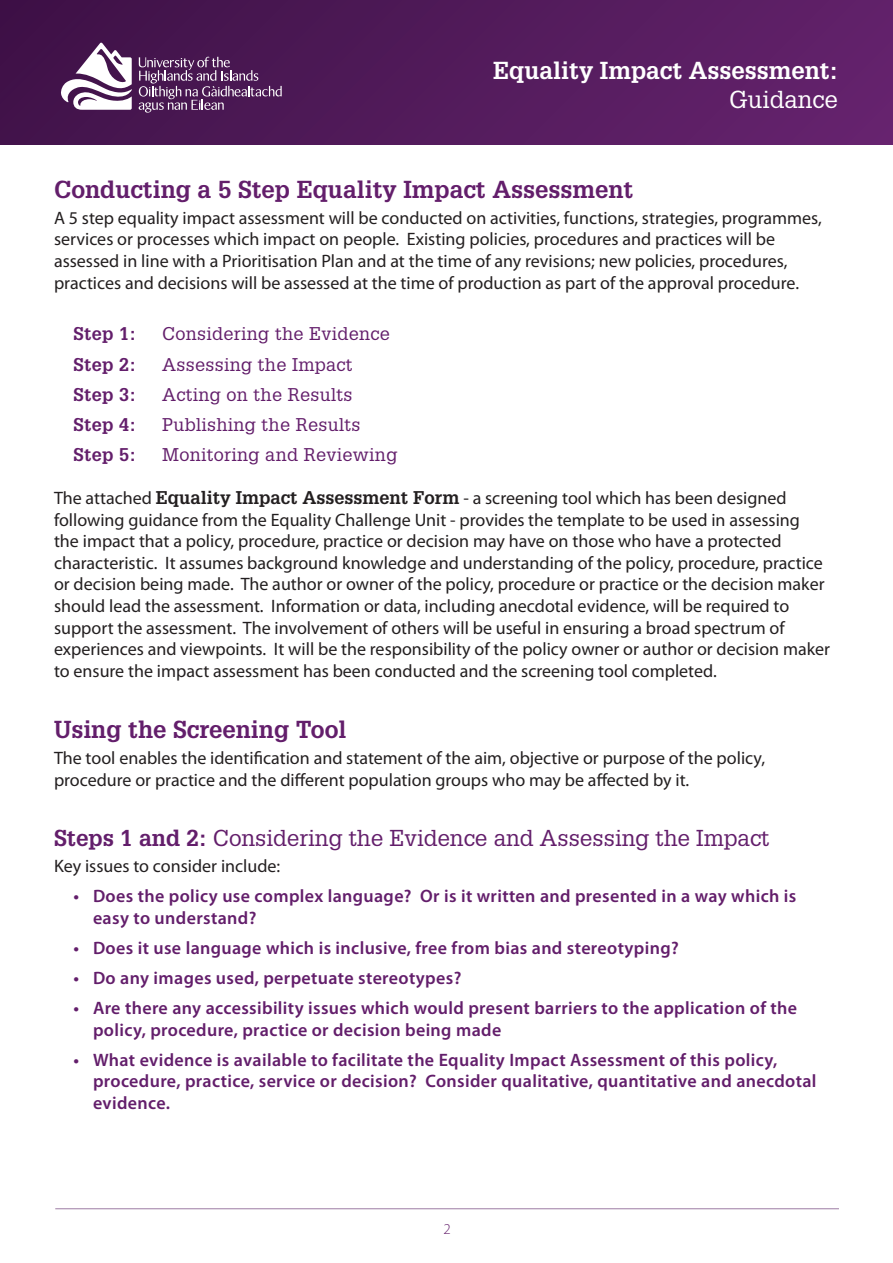
<style>
.page{position:relative;width:893px;height:1263px;background:#fff}
.page>*{position:absolute;margin:0;border:0;box-sizing:border-box;transform-origin:0 0}
.t1{font:700 24px "Glypha LT";color:#631e6b}
.t2{font:700 24px "Glypha LT";color:#fff}
.t3{font:24px "Glypha";color:#fff}
.t4{font:22.5px "Glypha";color:#631e6b}
.t5{font:18px/21.6px "Myriad Pro";color:#231f20}
.t6{font:600 18px/21.6px "Myriad Pro";letter-spacing:.02em;color:#631e6b}
.t7{font:18px "Glypha";letter-spacing:.02em;color:#631e6b}
.t8{font:700 18px "Glypha LT";letter-spacing:.02em;color:#631e6b}
.t9{font:300 15px "Myriad Pro";color:#631e6b}
.s1{font-family:"Glypha LT";font-weight:700}
</style>
<div class="page">
<div style="left:0;top:0;width:893px;height:145px;background:linear-gradient(to right,#3f1248,#64236d)"></div>
<svg style="left:61px;top:43px;width:71px;height:67px"></svg>
<svg style="left:139px;top:57px;width:143px;height:56px;background:#663d6e"></svg>
<hr style="left:55px;top:1208px;width:784px;height:1px;background:#9d7ca3">
<p class="t2" style="left:493px;top:56px;width:346px">Equality Impact Assessment:</p>
<p class="t3" style="left:729px;top:85px;width:110px">Guidance</p>
<p class="t1" style="left:54px;top:175px;width:581px">Conducting a 5 Step Equality Impact Assessment</p>
<p class="t5" style="left:54px;top:207px;width:769px">A 5 step equality impact assessment will be conducted on activities, functions, strategies, programmes, services or processes which impact on people. Existing policies, procedures and practices will be assessed in line with a Prioritisation Plan and at the time of any revisions; new policies, procedures, practices and decisions will be assessed at the time of production as part of the approval procedure.</p>
<p class="t8" style="left:74px;top:323px;width:64px">Step 1:</p>
<p class="t7" style="left:162px;top:323px;width:229px">Considering the Evidence</p>
<p class="t8" style="left:74px;top:353px;width:64px">Step 2:</p>
<p class="t7" style="left:162px;top:353px;width:192px">Assessing the Impact</p>
<p class="t8" style="left:74px;top:383px;width:64px">Step 3:</p>
<p class="t7" style="left:162px;top:383px;width:192px">Acting on the Results</p>
<p class="t8" style="left:74px;top:413px;width:64px">Step 4:</p>
<p class="t7" style="left:162px;top:413px;width:200px">Publishing the Results</p>
<p class="t8" style="left:74px;top:443px;width:64px">Step 5:</p>
<p class="t7" style="left:162px;top:443px;width:237px">Monitoring and Reviewing</p>
<p class="t5" style="left:54px;top:487px;width:778px">The attached <span class="s1">Equality Impact Assessment Form</span> - a screening tool which has been designed following guidance from the Equality Challenge Unit - provides the template to be used in assessing<br>the impact that a policy, procedure, practice or decision may have on those who have a protected characteristic. It assumes background knowledge and understanding of the policy, procedure, practice or decision being made. The author or owner of the policy, procedure or practice or the decision maker should lead the assessment. Information or data, including anecdotal evidence, will be required to support the assessment. The involvement of others will be useful in ensuring a broad spectrum of experiences and viewpoints. It will be the responsibility of the policy owner or author or decision maker to ensure the impact assessment has been conducted and the screening tool completed.</p>
<p class="t1" style="left:54px;top:715px;width:294px">Using the Screening Tool</p>
<p class="t5" style="left:54px;top:747px;width:713px">The tool enables the identification and statement of the aim, objective or purpose of the policy, procedure or practice and the different population groups who may be affected by it.</p>
<p class="t4" style="left:54px;top:824px;width:717px"><span class="s1">Steps 1 and 2:</span> Considering the Evidence and Assessing the Impact</p>
<p class="t5" style="left:54px;top:855px;width:228px">Key issues to consider include:</p>
<p class="t6" style="left:93px;top:885px;width:705px;text-indent:-20px">• Does the policy use complex language? Or is it written and presented in a way which is easy to understand?</p>
<p class="t6" style="left:74px;top:936px;width:607px">• Does it use language which is inclusive, free from bias and stereotyping?</p>
<p class="t6" style="left:74px;top:966px;width:389px">• Do any images used, perpetuate stereotypes?</p>
<p class="t6" style="left:93px;top:997px;width:706px;text-indent:-20px">• Are there any accessibility issues which would present barriers to the application of the policy, procedure, practice or decision being made</p>
<p class="t6" style="left:93px;top:1048px;width:725px;text-indent:-20px">• What evidence is available to facilitate the Equality Impact Assessment of this policy, procedure, practice, service or decision? Consider qualitative, quantitative and anecdotal evidence.</p>
<p class="t9" style="left:444px;top:1220px;width:9px">2</p>
</div>
